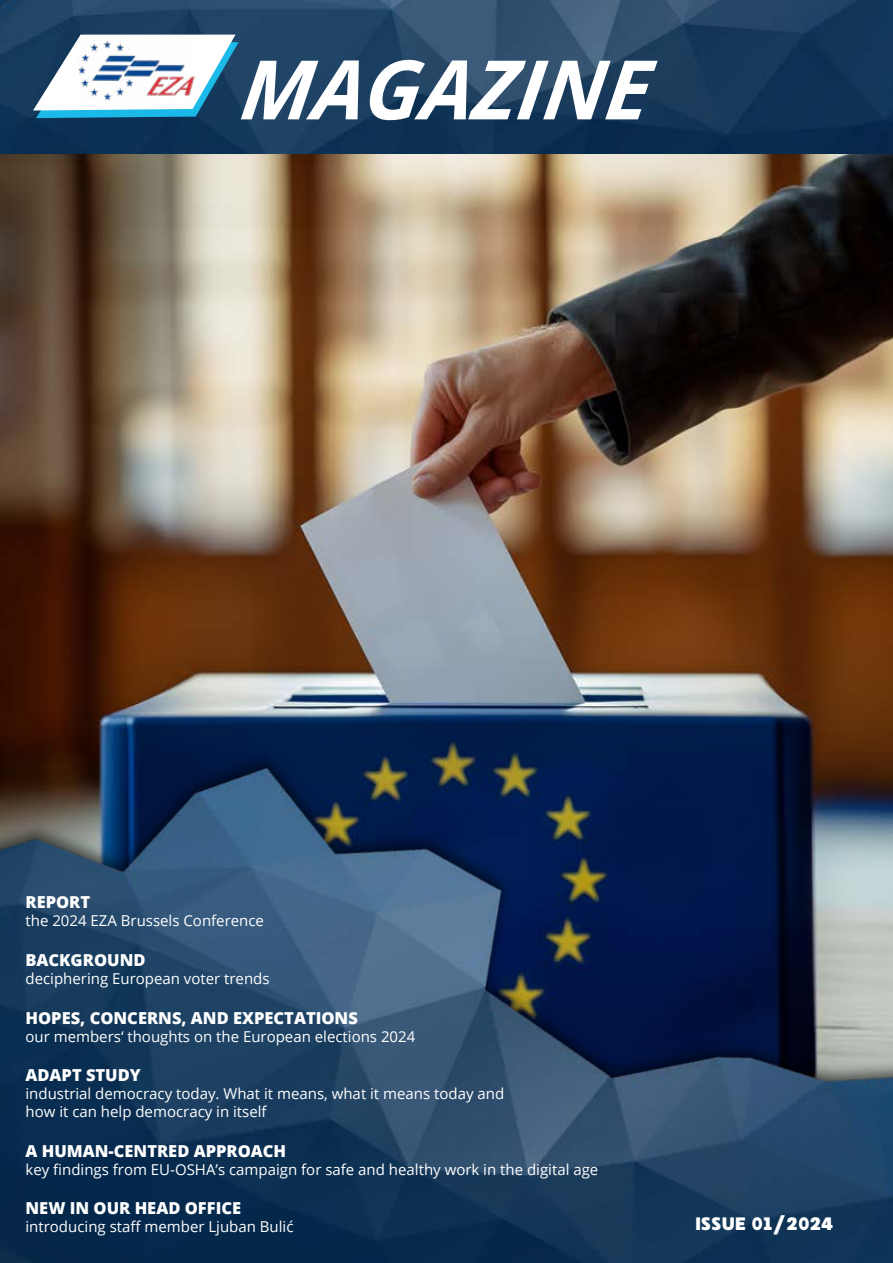
<style>
.page{position:relative;width:893px;height:1263px;background:#fff}
.page>*{position:absolute;margin:0;border:0;box-sizing:border-box;transform-origin:0 0}
.t1{font:italic 700 82.05px "Open Sans";color:#fff}
.t2{font:18px "MADE Waffle Soft";color:#fff}
.t3{font:800 16.5px "Open Sans";color:#fff}
.t4{font:15px/18px "Open Sans";color:#fff}
</style>
<div class="page">
<img style="left:0;top:154px;width:893px;height:479px">
<img style="left:0;top:0;width:893px;height:154px">
<img style="left:0;top:633px;width:893px;height:630px">
<svg style="left:33px;top:35px;width:206px;height:83px"></svg>
<img style="left:77px;top:31px;width:118px;height:84px">
<h1 class="t1" style="left:239px;top:32px;width:410px">MA GAZINE</h1>
<p class="t3" style="left:26px;top:890px;width:66px">REPORT</p>
<p class="t4" style="left:26px;top:911px;width:240px">the 2024 EZA Brussels Conference</p>
<p class="t3" style="left:26px;top:947px;width:122px">BACKGROUND</p>
<p class="t4" style="left:26px;top:969px;width:246px">deciphering European voter trends</p>
<p class="t3" style="left:26px;top:1005px;width:334px">HOPES, CONCERNS, AND EXPECTATIONS</p>
<p class="t4" style="left:26px;top:1027px;width:391px">our members‘ thoughts on the European elections 2024</p>
<p class="t3" style="left:26px;top:1062px;width:117px">ADAPT STUDY</p>
<p class="t4" style="left:26px;top:1084px;width:480px">industrial democracy today. What it means, what it means today and how it can help democracy in itself</p>
<p class="t3" style="left:26px;top:1138px;width:262px">A HUMAN-CENTRED APPROACH</p>
<p class="t4" style="left:26px;top:1160px;width:574px">key findings from EU-OSHA’s campaign for safe and healthy work in the digital age</p>
<p class="t3" style="left:26px;top:1196px;width:217px">NEW IN OUR HEAD OFFICE</p>
<p class="t4" style="left:26px;top:1217px;width:270px">introducing staff member Ljuban Bulić</p>
<p class="t2" style="left:695px;top:1212px;width:140px">ISSUE 01/2024</p>
</div>
